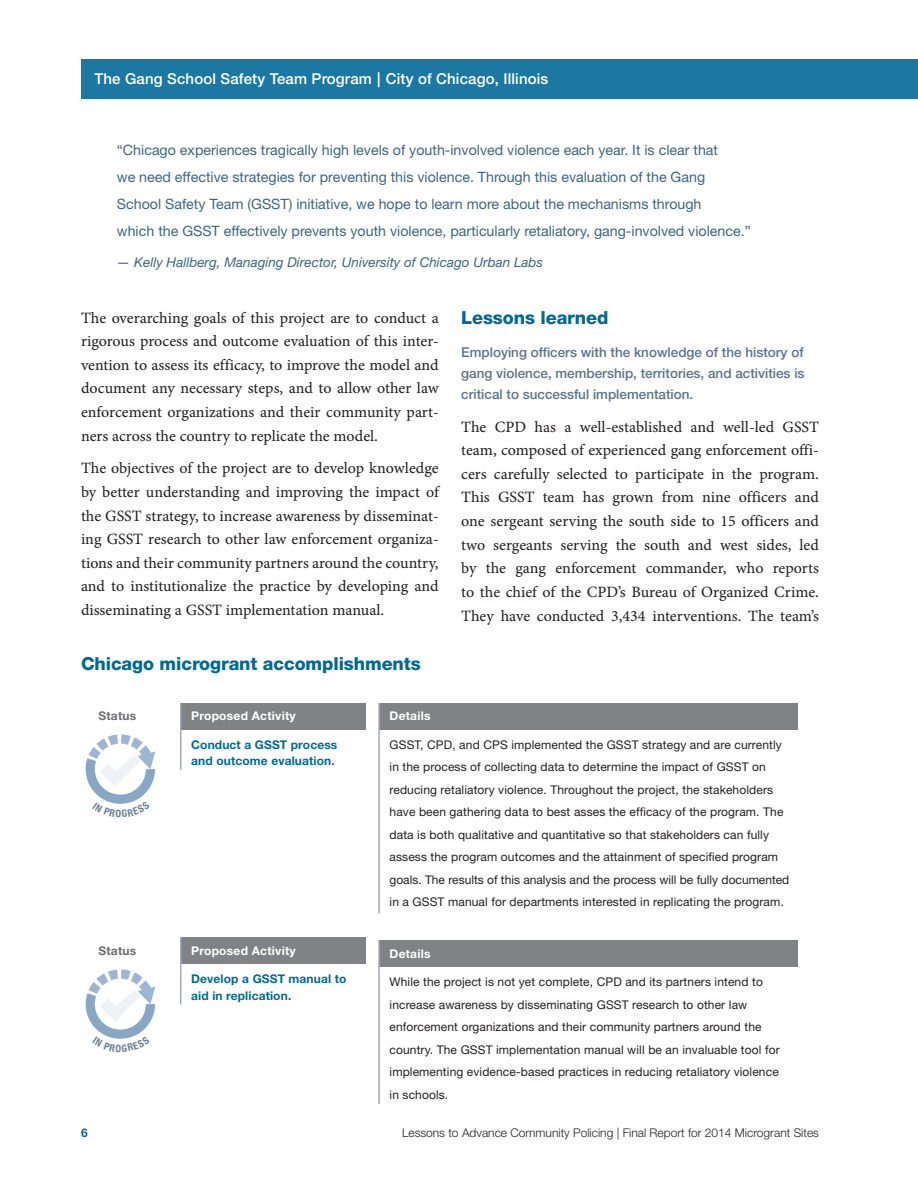
<style>
.page{position:relative;width:918px;height:1188px;background:#fff}
.page>*{position:absolute;margin:0;border:0;box-sizing:border-box;transform-origin:0 0}
.t1{font:800 18px "Helvetica Neue LT Std";letter-spacing:-.005em;color:#006998}
.t2{font:15.75px/23.7px "Minion Pro Capt";color:#231f20;text-align:justify}
.t3{font:500 15px "Helvetica Neue LT Std";letter-spacing:.01em;color:#fff}
.t4{font:14.25px/27px "Helvetica Neue LT Std";color:#3a6685}
.t5{font:500 13.5px/21px "Helvetica Neue LT Std";color:#5a748c;text-align:justify}
.t6{font:italic 13.5px "Helvetica Neue LT Std";color:#3a6685}
.t7{font:12px/22.5px "Helvetica Neue LT Std";letter-spacing:.01em;color:#231f20}
.t8{font:700 12px/16.5px "Helvetica Neue LT Std";letter-spacing:.01em;color:#006998}
.t9{font:300 12px "Helvetica Neue LT Std";color:#231f20}
.t10{font:700 12px "Helvetica Neue LT Std";letter-spacing:.02em;color:#fff}
.t11{font:700 12px "Helvetica Neue LT Std";letter-spacing:.02em;color:#6c6d70}
</style>
<div class="page">
<div style="left:81px;top:59px;width:837px;height:40px;background:#1d77a3"></div>
<div style="left:379px;top:703px;width:419px;height:26px;background:#808285"></div>
<hr style="left:378px;top:729px;width:2px;height:185px;background:#9eacbd">
<hr style="left:378px;top:703px;width:2px;height:26px;background:#9eacbd">
<div style="left:181px;top:703px;width:184px;height:26px;background:#808285"></div>
<hr style="left:180px;top:729px;width:2px;height:41px;background:#9eacbd">
<hr style="left:180px;top:703px;width:2px;height:26px;background:#9eacbd">
<img style="left:85px;top:734px;width:71px;height:67px">
<div style="left:379px;top:940px;width:419px;height:27px;background:#808285"></div>
<hr style="left:378px;top:967px;width:2px;height:184px;background:#9eacbd">
<hr style="left:378px;top:940px;width:2px;height:27px;background:#9eacbd">
<div style="left:181px;top:938px;width:184px;height:26px;background:#808285"></div>
<hr style="left:180px;top:964px;width:2px;height:40px;background:#9eacbd">
<hr style="left:180px;top:937px;width:2px;height:27px;background:#9eacbd">
<img style="left:85px;top:969px;width:71px;height:67px">
<svg style="left:107px;top:801px;width:27px;height:3px"></svg>
<svg style="left:107px;top:1036px;width:27px;height:3px"></svg>
<p class="t3" style="left:94px;top:70px;width:455px">The Gang School Safety Team Program | City of Chicago, Illinois</p>
<p class="t4" style="left:117px;top:136px;width:635px">“Chicago experiences tragically high levels of youth-involved violence each year. It is clear that<br>we need effective strategies for preventing this violence. Through this evaluation of the Gang School Safety Team (GSST) initiative, we hope to learn more about the mechanisms through<br>which the GSST effectively prevents youth violence, particularly retaliatory, gang-involved violence.”</p>
<p class="t6" style="left:117px;top:254px;width:428px">— Kelly Hallberg, Managing Director, University of Chicago Urban Labs</p>
<p class="t2" style="left:81px;top:306px;width:359px">The overarching goals of this project are to conduct a rigorous process and outcome evaluation of this inter&shy;vention to assess its efficacy, to improve the model and document any necessary steps, and to allow other law enforcement organizations and their community part&shy;ners across the country to replicate the model.</p>
<p class="t2" style="left:81px;top:456px;width:359px">The objectives of the project are to develop knowledge by better understanding and improving the impact of the GSST strategy, to increase awareness by disseminat&shy;ing GSST research to other law enforcement organiza&shy;tions and their community partners around the country, and to institutionalize the practice by developing and disseminating a GSST implementation manual.</p>
<p class="t1" style="left:81px;top:652px;width:341px">Chicago microgrant accomplishments</p>
<p class="t1" style="left:461px;top:307px;width:149px">Lessons learned</p>
<p class="t5" style="left:461px;top:342px;width:345px">Employing officers with the knowledge of the history of gang violence, membership, territories, and activities is critical to successful implementation.</p>
<p class="t2" style="left:461px;top:415px;width:359px">The CPD has a well-established and well-led GSST team, composed of experienced gang enforcement offi&shy;cers carefully selected to participate in the program.<br>This GSST team has grown from nine officers and one sergeant serving the south side to 15 officers and two sergeants serving the south and west sides, led by the gang enforcement commander, who reports to the chief of the CPD’s Bureau of Organized Crime.<br>They have conducted 3,434 interventions. The team’s</p>
<p class="t11" style="left:98px;top:709px;width:39px">Status</p>
<p class="t10" style="left:191px;top:709px;width:106px">Proposed Activity</p>
<p class="t8" style="left:191px;top:736px;width:148px">Conduct a GSST process and outcome evaluation.</p>
<p class="t11" style="left:98px;top:943px;width:39px">Status</p>
<p class="t10" style="left:191px;top:943px;width:106px">Proposed Activity</p>
<p class="t8" style="left:191px;top:970px;width:157px">Develop a GSST manual to aid in replication.</p>
<p class="t10" style="left:390px;top:709px;width:42px">Details</p>
<p class="t7" style="left:390px;top:733px;width:401px">GSST, CPD, and CPS implemented the GSST strategy and are currently in the process of collecting data to determine the impact of GSST on reducing retaliatory violence. Throughout the project, the stakeholders have been gathering data to best asses the efficacy of the program. The data is both qualitative and quantitative so that stakeholders can fully assess the program outcomes and the attainment of specified program goals. The results of this analysis and the process will be fully documented in a GSST manual for departments interested in replicating the program.</p>
<p class="t10" style="left:390px;top:946px;width:42px">Details</p>
<p class="t7" style="left:390px;top:970px;width:392px">While the project is not yet complete, CPD and its partners intend to increase awareness by disseminating GSST research to other law enforcement organizations and their community partners around the country. The GSST implementation manual will be an invaluable tool for implementing evidence-based practices in reducing retaliatory violence in schools.</p>
<p class="t8" style="left:81px;top:1125px;width:8px">6</p>
<p class="t9" style="left:402px;top:1126px;width:418px">Lessons to Advance Community Policing | Final Report for 2014 Microgrant Sites</p>
</div>
